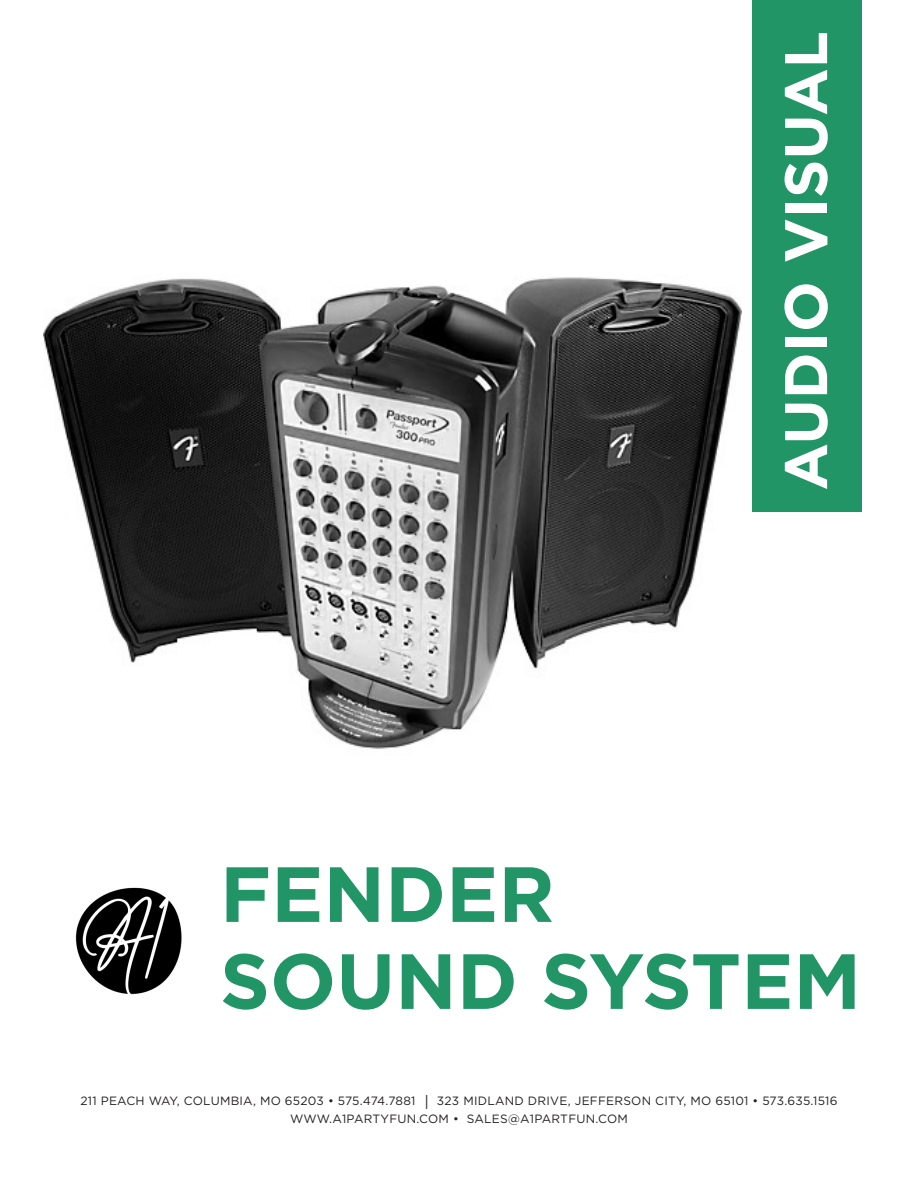
<style>
.page{position:relative;width:918px;height:1188px;background:#fff}
.page>*{position:absolute;margin:0;border:0;box-sizing:border-box;transform-origin:0 0}
.t1{font:700 78px/87px "Gotham";color:#229567}
.t2{font:700 60px "Gotham";color:#fff}
.t3{font:12px "Gotham";letter-spacing:.02em;color:#231f20}
.s1{font-size:15px}
</style>
<div class="page">
<div style="left:752px;top:0;width:110px;height:512px;background:#229567"></div>
<img style="left:75px;top:887px;width:107px;height:108px">
<img style="left:44px;top:277px;width:698px;height:472px">
<p class="t2" style="left:766px;top:490px;width:461px;rotate:-90deg">AUDIO VISUAL</p>
<p class="t1" style="left:220px;top:850px;width:643px">FENDER<br>SOUND SYSTEM</p>
<p class="t3" style="left:80px;top:1094px;width:759px">211 PEACH WAY, COLUMBIA, MO 65203 • 575.474.7881 <span class="s1">|</span> 323 MIDLAND DRIVE, JEFFERSON CITY, MO 65101 • 573.635.1516</p>
<p class="t3" style="left:290px;top:1112px;width:339px">WWW.A1PARTYFUN.COM • SALES@A1PARTFUN.COM</p>
</div>
